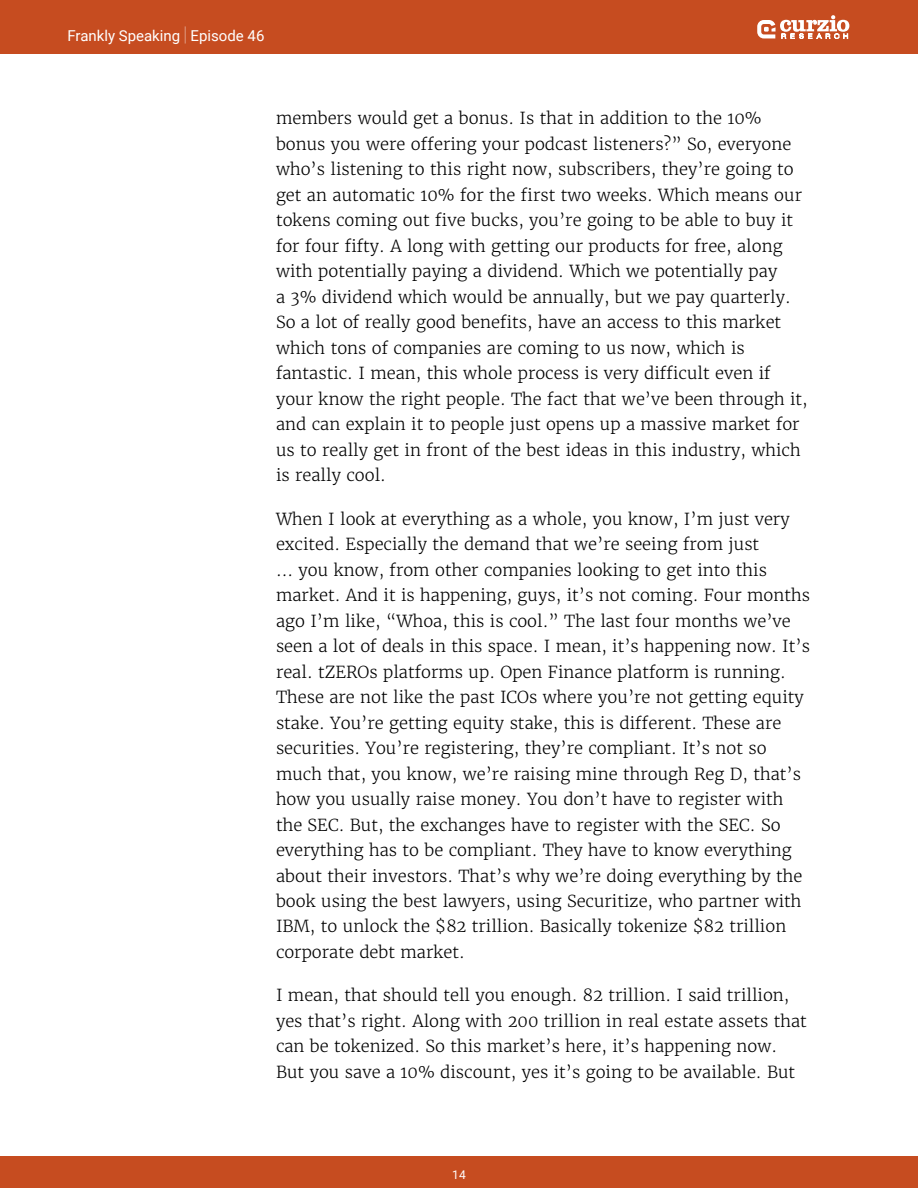
<style>
.page{position:relative;width:918px;height:1188px;background:#fff}
.page>*{position:absolute;margin:0;border:0;box-sizing:border-box;transform-origin:0 0}
.t1{font:300 16.5px/25.5px "Merriweather";color:#000}
.t2{font:15px "Roboto";color:#fff}
.t3{font:12px "Roboto";color:#fff}
.s1{font-weight:100;font-size:20.25px}
</style>
<div class="page">
<div style="left:0;top:1156px;width:918px;height:32px;background:#c64c20"></div>
<div style="left:0;top:0;width:918px;height:54px;background:#c64c20"></div>
<svg style="left:757px;top:15px;width:92px;height:24px"></svg>
<p class="t2" style="left:68px;top:25px;width:198px">Frankly Speaking <span class="s1">|</span> Episode 46</p>
<p class="t1" style="left:276px;top:106px;width:533px">members would get a bonus. Is that in addition to the 10% bonus you were offering your podcast listeners?” So, everyone who’s listening to this right now, subscribers, they’re going to get an automatic 10% for the first two weeks. Which means our tokens coming out five bucks, you’re going to be able to buy it for four fifty. A long with getting our products for free, along with potentially paying a dividend. Which we potentially pay<br>a 3% dividend which would be annually, but we pay quarterly.<br>So a lot of really good benefits, have an access to this market which tons of companies are coming to us now, which is fantastic. I mean, this whole process is very difficult even if your know the right people. The fact that we’ve been through it, and can explain it to people just opens up a massive market for us to really get in front of the best ideas in this industry, which is really cool.</p>
<p class="t1" style="left:276px;top:506px;width:536px">When I look at everything as a whole, you know, I’m just very excited. Especially the demand that we’re seeing from just<br>... you know, from other companies looking to get into this market. And it is happening, guys, it’s not coming. Four months ago I’m like, “Whoa, this is cool.” The last four months we’ve seen a lot of deals in this space. I mean, it’s happening now. It’s real. tZEROs platforms up. Open Finance platform is running.<br>These are not like the past ICOs where you’re not getting equity stake. You’re getting equity stake, this is different. These are securities. You’re registering, they’re compliant. It’s not so much that, you know, we’re raising mine through Reg D, that’s how you usually raise money. You don’t have to register with the SEC. But, the exchanges have to register with the SEC. So everything has to be compliant. They have to know everything about their investors. That’s why we’re doing everything by the book using the best lawyers, using Securitize, who partner with IBM, to unlock the $82 trillion. Basically tokenize $82 trillion corporate debt market.</p>
<p class="t1" style="left:276px;top:983px;width:532px">I mean, that should tell you enough. 82 trillion. I said trillion, yes that’s right. Along with 200 trillion in real estate assets that can be tokenized. So this market’s here, it’s happening now.<br>But you save a 10% discount, yes it’s going to be available. But</p>
<p class="t3" style="left:452px;top:1166px;width:15px">14</p>
</div>
